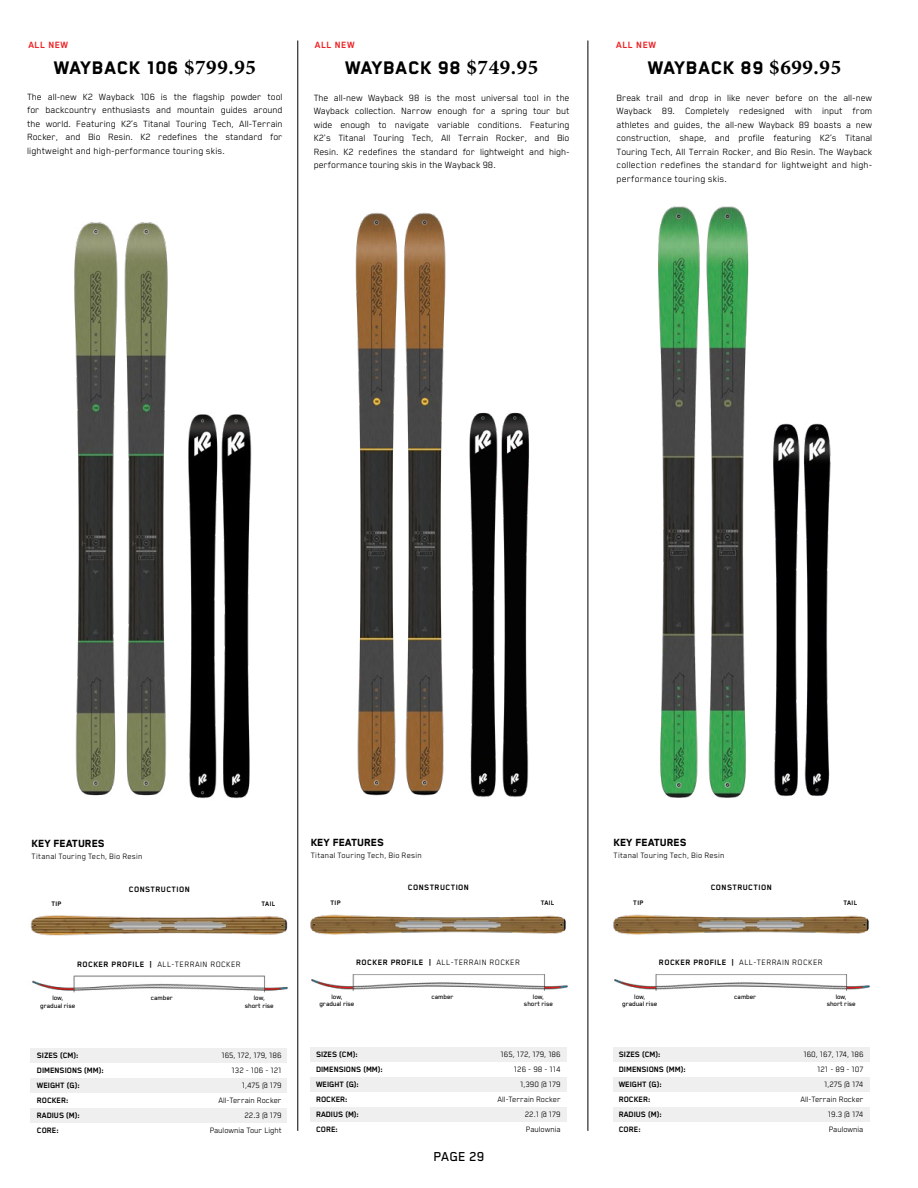
<style>
.page{position:relative;width:918px;height:1188px;background:#fff}
.page>*{position:absolute;margin:0;border:0;box-sizing:border-box;transform-origin:0 0}
.t1{font:800 21px "Blender Pro";letter-spacing:.03em;color:#000101}
.t2{font:800 21px "Blender Pro";letter-spacing:.03em;color:#000}
.t3{font:500 15px "Blender Pro";letter-spacing:.015em;color:#000}
.t4{font:800 12px "Blender Pro";color:#000}
.t5{font:10.5px/13.5px "Blender Pro";letter-spacing:.015em;color:#000;text-align:justify}
.t6{font:700 10.5px "Blender Pro";letter-spacing:.05em;color:#ed2124}
.t7{font:9px/15px "Blender Pro";color:#000;text-align:right}
.t8{font:700 9px/15px "Blender Pro";color:#000}
.t9{font:9px "Blender Pro";letter-spacing:.05em;color:#000}
.t10{font:9px "Blender Pro";letter-spacing:.025em;color:#000}
.t11{font:700 9px "Blender Pro";letter-spacing:.05em;color:#000}
.t12{font:500 7.5px/7.5px "Blender Pro";letter-spacing:-.01em;color:#000;text-align:center}
.t13{font:700 7.5px "Blender Pro";letter-spacing:.05em;color:#000}
.s1{font-family:"Minion Pro";font-weight:700}
.s2{font-weight:700}
</style>
<div class="page">
<hr style="left:297px;top:41px;width:1px;height:1090px;background:#000">
<hr style="left:588px;top:41px;width:1px;height:1090px;background:#000">
<img style="left:32px;top:976px;width:256px;height:17px">
<img style="left:74px;top:222px;width:94px;height:574px">
<img style="left:30px;top:915px;width:258px;height:21px">
<div style="left:31px;top:1048px;width:256px;height:15px;background:#efeff0"></div>
<div style="left:31px;top:1078px;width:256px;height:15px;background:#efeff0"></div>
<div style="left:31px;top:1108px;width:256px;height:15px;background:#efeff0"></div>
<img style="left:188px;top:414px;width:64px;height:385px">
<img style="left:311px;top:974px;width:257px;height:17px">
<img style="left:614px;top:974px;width:256px;height:17px">
<img style="left:355px;top:212px;width:91px;height:584px">
<img style="left:658px;top:206px;width:91px;height:592px">
<img style="left:310px;top:914px;width:256px;height:21px">
<img style="left:613px;top:914px;width:256px;height:21px">
<div style="left:310px;top:1047px;width:257px;height:15px;background:#efeff0"></div>
<div style="left:310px;top:1077px;width:257px;height:15px;background:#efeff0"></div>
<div style="left:310px;top:1107px;width:257px;height:15px;background:#efeff0"></div>
<div style="left:613px;top:1047px;width:257px;height:15px;background:#efeff0"></div>
<div style="left:613px;top:1077px;width:257px;height:15px;background:#efeff0"></div>
<div style="left:613px;top:1107px;width:257px;height:15px;background:#efeff0"></div>
<img style="left:469px;top:412px;width:60px;height:385px">
<img style="left:773px;top:423px;width:58px;height:374px">
<p class="t6" style="left:28px;top:40px;width:41px">ALL NEW</p>
<h1 class="t2" style="left:54px;top:57px;width:204px">WAYBACK 106 <span class="s1">$799.95</span></h1>
<p class="t5" style="left:27px;top:90px;width:257px">The all-new K2 Wayback 106 is the flagship powder tool for backcountry enthusiasts and mountain guides around the world. Featuring K2’s Titanal Touring Tech, All-Terrain Rocker, and Bio Resin. K2 redefines the standard for lightweight and high-performance touring skis.</p>
<p class="t6" style="left:315px;top:40px;width:41px">ALL NEW</p>
<h1 class="t1" style="left:345px;top:57px;width:195px">WAYBACK 98 <span class="s1">$749.95</span></h1>
<p class="t5" style="left:314px;top:91px;width:257px">The all-new Wayback 98 is the most universal tool in the Wayback collection. Narrow enough for a spring tour but wide enough to navigate variable conditions. Featuring K2's Titanal Touring Tech, All Terrain Rocker, and Bio Resin. K2 redefines the standard for lightweight and high&shy;performance touring skis in the Wayback 98.</p>
<p class="t6" style="left:616px;top:40px;width:41px">ALL NEW</p>
<h1 class="t1" style="left:648px;top:57px;width:195px">WAYBACK 89 <span class="s1">$699.95</span></h1>
<p class="t5" style="left:617px;top:91px;width:257px">Break trail and drop in like never before on the all-new Wayback 89. Completely redesigned with input from athletes and guides, the all-new Wayback 89 boasts a new construction, shape, and profile featuring K2’s Titanal Touring Tech, All Terrain Rocker, and Bio Resin. The Wayback collection redefines the standard for lightweight and high&shy;performance touring skis.</p>
<p class="t4" style="left:32px;top:837px;width:75px">KEY FEATURES</p>
<p class="t10" style="left:32px;top:852px;width:112px">Titanal Touring Tech, Bio Resin</p>
<p class="t4" style="left:311px;top:836px;width:75px">KEY FEATURES</p>
<p class="t10" style="left:311px;top:850px;width:112px">Titanal Touring Tech, Bio Resin</p>
<p class="t4" style="left:614px;top:836px;width:75px">KEY FEATURES</p>
<p class="t10" style="left:614px;top:850px;width:112px">Titanal Touring Tech, Bio Resin</p>
<p class="t11" style="left:129px;top:884px;width:63px">CONSTRUCTION</p>
<p class="t11" style="left:408px;top:883px;width:63px">CONSTRUCTION</p>
<p class="t11" style="left:711px;top:883px;width:63px">CONSTRUCTION</p>
<p class="t13" style="left:51px;top:900px;width:12px">TIP</p>
<p class="t13" style="left:262px;top:900px;width:15px">TAIL</p>
<p class="t13" style="left:331px;top:898px;width:12px">TIP</p>
<p class="t13" style="left:541px;top:898px;width:15px">TAIL</p>
<p class="t13" style="left:633px;top:898px;width:12px">TIP</p>
<p class="t13" style="left:844px;top:898px;width:15px">TAIL</p>
<p class="t9" style="left:77px;top:960px;width:165px"><span class="s2">ROCKER PROFILE |</span> ALL-TERRAIN ROCKER</p>
<p class="t9" style="left:356px;top:958px;width:165px"><span class="s2">ROCKER PROFILE |</span> ALL-TERRAIN ROCKER</p>
<p class="t9" style="left:659px;top:958px;width:165px"><span class="s2">ROCKER PROFILE |</span> ALL-TERRAIN ROCKER</p>
<p class="t12" style="left:40px;top:994px;width:37px">low,<br>gradual rise</p>
<p class="t12" style="left:151px;top:994px;width:24px">camber</p>
<p class="t12" style="left:245px;top:994px;width:30px">low,<br>short rise</p>
<p class="t12" style="left:319px;top:993px;width:37px">low,<br>gradual rise</p>
<p class="t12" style="left:622px;top:993px;width:37px">low,<br>gradual rise</p>
<p class="t12" style="left:432px;top:993px;width:24px">camber</p>
<p class="t12" style="left:533px;top:993px;width:12px">low,</p>
<p class="t12" style="left:734px;top:993px;width:24px">camber</p>
<p class="t12" style="left:524px;top:1000px;width:30px">short rise</p>
<p class="t12" style="left:827px;top:993px;width:30px">low,<br>short rise</p>
<p class="t8" style="left:37px;top:1048px;width:68px">SIZES (CM):<br>DIMENSIONS (MM):<br>WEIGHT (G):<br>ROCKER:<br>RADIUS (M):<br>CORE:</p>
<p class="t7" style="left:210px;top:1048px;width:73px">165, 172, 179, 186<br>132 - 106 - 121<br>1,475 @ 179<br>All-Terrain Rocker<br>22.3 @ 179<br>Paulownia Tour Light</p>
<p class="t8" style="left:316px;top:1046px;width:68px">SIZES (CM):<br>DIMENSIONS (MM):<br>WEIGHT (G):<br>ROCKER:<br>RADIUS (M):<br>CORE:</p>
<p class="t8" style="left:619px;top:1047px;width:68px">SIZES (CM):<br>DIMENSIONS (MM):<br>WEIGHT (G):<br>ROCKER:<br>RADIUS (M):<br>CORE:</p>
<p class="t7" style="left:498px;top:1046px;width:65px">165, 172, 179, 186<br>126 - 98 - 114<br>1,390 @ 179<br>All-Terrain Rocker<br>22.1 @ 179<br>Paulownia</p>
<p class="t7" style="left:800px;top:1046px;width:65px">160, 167, 174, 186<br>121 - 89 - 107<br>1,275 @ 174<br>All-Terrain Rocker<br>19.3 @ 174<br>Paulownia</p>
<h2 class="t3" style="left:434px;top:1149px;width:52px">PAGE 29</h2>
</div>
